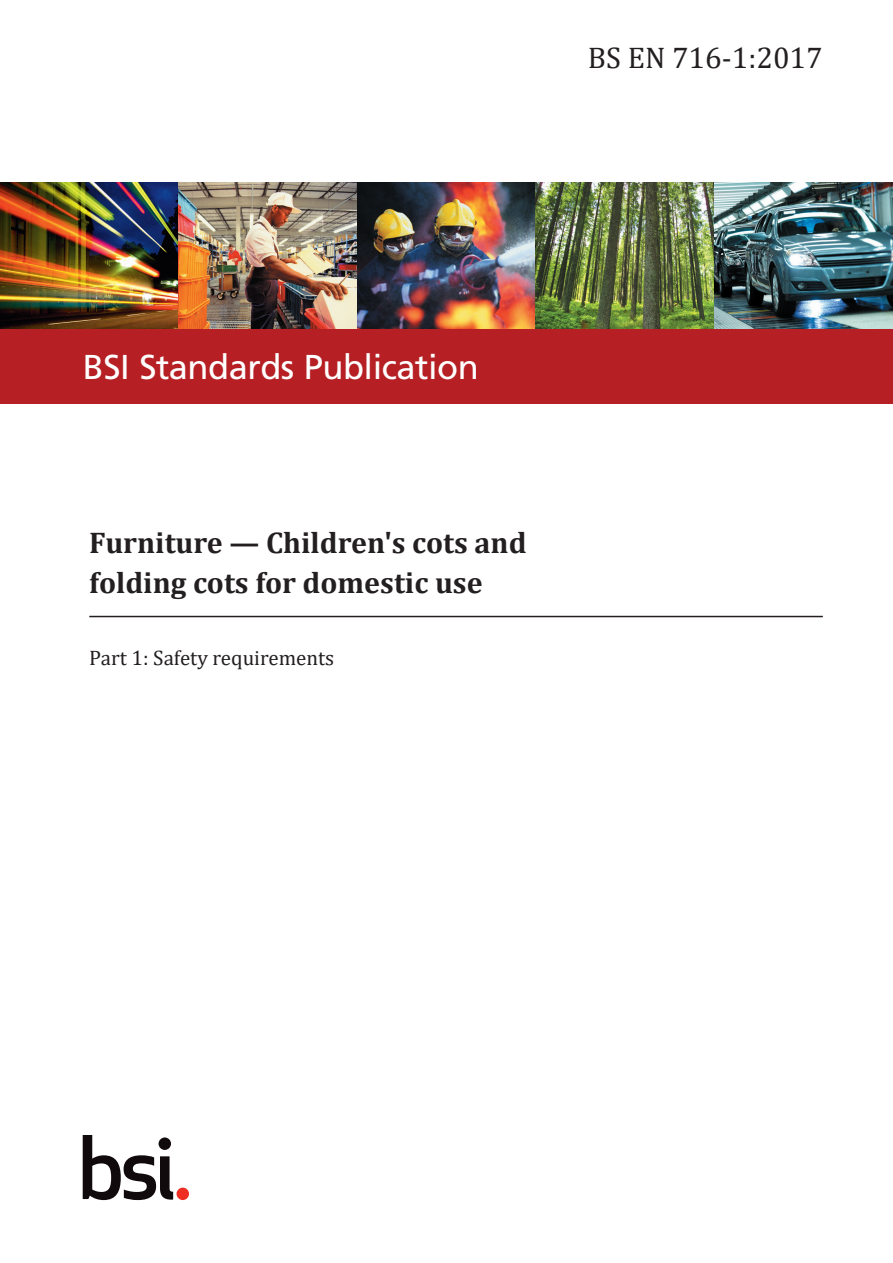
<style>
.page{position:relative;width:893px;height:1263px;background:#fff}
.page>*{position:absolute;margin:0;border:0;box-sizing:border-box;transform-origin:0 0}
.t1{font:34.5px "Frutiger LT Std";letter-spacing:-.015em;color:#fff}
.BS_Cover_Title_A{font:700 30px/40.5px "Cambria";color:#231f20}
.t2{font:30px "Cambria";color:#231f20}
.BS_Cover_Title_B{font:21px "Cambria";color:#231f20}
</style>
<div class="page">
<hr style="left:89px;top:616px;width:734px;height:1px;background:#231f20">
<img style="left:0;top:183px;width:179px;height:146px">
<img style="left:179px;top:183px;width:178px;height:146px">
<img style="left:357px;top:183px;width:179px;height:146px">
<img style="left:536px;top:183px;width:178px;height:146px">
<img style="left:714px;top:183px;width:179px;height:146px">
<div style="left:0;top:329px;width:893px;height:75px;background:#b62024"></div>
<svg style="left:83px;top:1135px;width:90px;height:65px"></svg>
<div style="left:177px;top:1187px;width:12px;height:13px;background:#ee2e22;border-radius:50%"></div>
<p class="t2" style="left:588px;top:40px;width:236px">BS EN 716‑1:2017</p>
<p class="t1" style="left:83px;top:347px;width:397px">BSI Standards Publication</p>
<p class="BS_Cover_Title_A" style="left:89px;top:521px;width:439px">Furniture — Children's cots and folding cots for domestic use</p>
<p class="BS_Cover_Title_B" style="left:89px;top:646px;width:247px">Part 1: Safety requirements</p>
</div>
